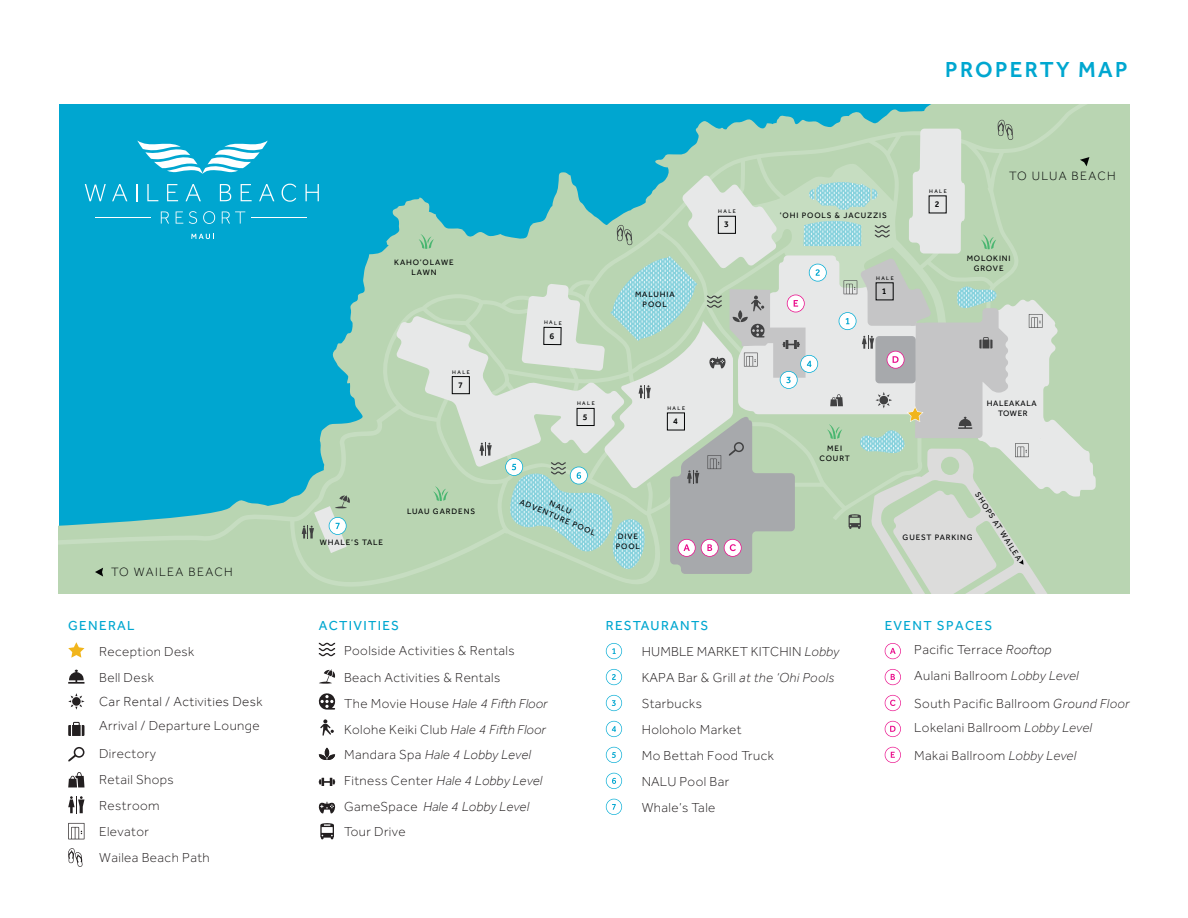
<style>
.page{position:relative;width:1188px;height:918px;background:#fff}
.page>*{position:absolute;margin:0;border:0;box-sizing:border-box;transform-origin:0 0}
.t1{font:500 22.5px "Effra";letter-spacing:.1em;color:#00a7d0}
.t2{font:300 13.5px/26px "Effra";letter-spacing:.03em;color:#231f20}
.t3{font:italic 300 13.5px/25.7px "Effra";letter-spacing:.01em;color:#231f20}
.t4{font:13.5px "Effra";letter-spacing:.1em;color:#00a7d0}
.t5{font:300 12.45px "Effra";letter-spacing:.11em;color:#020304}
.t6{font:500 8.85px "Effra";color:#020304}
.t7{font:8.1px/10.2px "Effra";letter-spacing:.11em;color:#020304;text-align:center}
.t8{font:8.1px/10.2px "Effra";letter-spacing:.07em;color:#020304;text-align:center}
.t9{font:5.4px "Effra";letter-spacing:.27em;color:#020304}
.s1{font-family:"Helvetica"}
.s2{font-style:normal}
.s3{font-weight:400;color:#00a7d0}
.s4{font-style:italic}
</style>
<div class="page">
<svg style="left:68px;top:642px;width:16px;height:16px"></svg>
<svg style="left:68px;top:670px;width:16px;height:14px"></svg>
<svg style="left:68px;top:693px;width:16px;height:17px"></svg>
<svg style="left:68px;top:722px;width:16px;height:14px"></svg>
<svg style="left:68px;top:747px;width:16px;height:15px"></svg>
<svg style="left:68px;top:772px;width:16px;height:15px"></svg>
<svg style="left:68px;top:796px;width:16px;height:17px"></svg>
<svg style="left:68px;top:823px;width:16px;height:16px"></svg>
<svg style="left:68px;top:848px;width:14px;height:19px"></svg>
<svg style="left:319px;top:643px;width:16px;height:13px"></svg>
<svg style="left:319px;top:669px;width:17px;height:15px"></svg>
<svg style="left:318px;top:693px;width:17px;height:17px"></svg>
<svg style="left:320px;top:719px;width:14px;height:17px"></svg>
<svg style="left:319px;top:748px;width:16px;height:12px"></svg>
<svg style="left:319px;top:778px;width:16px;height:8px"></svg>
<svg style="left:319px;top:802px;width:16px;height:12px"></svg>
<svg style="left:320px;top:823px;width:14px;height:16px"></svg>
<svg style="left:606px;top:643px;width:16px;height:16px"></svg>
<svg style="left:606px;top:669px;width:16px;height:16px"></svg>
<svg style="left:606px;top:695px;width:16px;height:16px"></svg>
<svg style="left:606px;top:721px;width:16px;height:16px"></svg>
<svg style="left:606px;top:747px;width:16px;height:16px"></svg>
<svg style="left:606px;top:773px;width:16px;height:16px"></svg>
<svg style="left:606px;top:799px;width:16px;height:16px"></svg>
<svg style="left:885px;top:643px;width:16px;height:16px"></svg>
<svg style="left:885px;top:669px;width:16px;height:16px"></svg>
<svg style="left:885px;top:695px;width:16px;height:16px"></svg>
<svg style="left:885px;top:721px;width:16px;height:16px"></svg>
<svg style="left:885px;top:747px;width:16px;height:16px"></svg>
<svg style="left:59px;top:104px;width:1070px;height:483px;background:#36b3c7"></svg>
<svg style="left:95px;top:568px;width:8px;height:9px"></svg>
<svg style="left:302px;top:495px;width:49px;height:58px;background:#bfd4be"></svg>
<svg style="left:85px;top:184px;width:21px;height:17px"></svg>
<svg style="left:112px;top:184px;width:15px;height:17px"></svg>
<svg style="left:136px;top:184px;width:1px;height:17px"></svg>
<svg style="left:147px;top:184px;width:11px;height:17px"></svg>
<svg style="left:167px;top:184px;width:11px;height:17px"></svg>
<svg style="left:186px;top:184px;width:15px;height:17px"></svg>
<svg style="left:220px;top:184px;width:11px;height:17px"></svg>
<svg style="left:241px;top:184px;width:11px;height:17px"></svg>
<svg style="left:259px;top:184px;width:15px;height:17px"></svg>
<svg style="left:282px;top:184px;width:14px;height:18px"></svg>
<svg style="left:306px;top:184px;width:13px;height:17px"></svg>
<svg style="left:191px;top:234px;width:23px;height:5px"></svg>
<svg style="left:161px;top:212px;width:8px;height:12px"></svg>
<svg style="left:176px;top:212px;width:7px;height:12px"></svg>
<svg style="left:189px;top:211px;width:8px;height:13px"></svg>
<svg style="left:203px;top:211px;width:12px;height:13px"></svg>
<svg style="left:222px;top:212px;width:23px;height:12px"></svg>
<hr style="left:95px;top:217px;width:55px;height:1px;background:#fff">
<hr style="left:251px;top:217px;width:56px;height:1px;background:#fff">
<svg style="left:137px;top:140px;width:131px;height:34px"></svg>
<svg style="left:396px;top:120px;width:708px;height:474px;background:#b3d2c3"></svg>
<p class="t5" style="left:111px;top:565px;width:123px">TO WAILEA BEACH</p>
<p class="t4" style="left:68px;top:618px;width:68px">GENERAL</p>
<p class="t2" style="left:99px;top:638px;width:97px">Reception Desk<br>Bell Desk</p>
<p class="t2" style="left:99px;top:689px;width:165px;line-height:24.2px">Car Rental / Activities Desk<br>Arrival / Departure Lounge</p>
<p class="t2" style="left:99px;top:740px;width:112px">Directory<br>Retail Shops<br>Restroom<br>Elevator<br>Wailea Beach Path</p>
<h1 class="t1" style="left:945px;top:56px;width:184px">PROPERTY MAP</h1>
<p class="t7" style="left:394px;top:257px;width:61px">KAHO’OLAWE<br>LAWN</p>
<p class="t9" style="left:452px;top:369px;width:19px">HALE</p>
<p class="t6" style="left:458px;top:380px;width:6px">7</p>
<p class="t7" style="left:320px;top:537px;width:65px">WHALE’S TALE</p>
<p class="t7" style="left:407px;top:506px;width:70px">LUAU GARDENS</p>
<p class="t9" style="left:544px;top:319px;width:19px;rotate:1deg">HALE</p>
<p class="t7" style="left:635px;top:289px;width:41px">MALUHIA<br>POOL</p>
<p class="t9" style="left:577px;top:400px;width:19px">HALE</p>
<p class="t6" style="left:583px;top:411px;width:6px">5</p>
<p class="t9" style="left:667px;top:405px;width:19px">HALE</p>
<p class="t6" style="left:673px;top:416px;width:6px">4</p>
<p class="t7" style="left:522px;top:497px;width:83px;rotate:23deg">ADVENTURE POOL</p>
<p class="t7" style="left:552px;top:498px;width:25px;rotate:23deg">NALU</p>
<p class="t7" style="left:616px;top:531px;width:26px;text-align:left">DIVE<br>POOL</p>
<p class="t9" style="left:718px;top:208px;width:19px">HALE</p>
<p class="t6" style="left:724px;top:219px;width:6px">3</p>
<p class="t7" style="left:780px;top:210px;width:109px"><span class="s1">ʻ</span>OHI POOLS &amp; JACUZZIS</p>
<p class="t9" style="left:876px;top:275px;width:19px">HALE</p>
<p class="t6" style="left:882px;top:286px;width:6px">1</p>
<p class="t9" style="left:929px;top:188px;width:19px">HALE</p>
<p class="t6" style="left:935px;top:199px;width:6px">2</p>
<p class="t5" style="left:1009px;top:169px;width:108px">TO ULUA BEACH</p>
<p class="t7" style="left:967px;top:253px;width:45px">MOLOKINI<br>GROVE</p>
<p class="t7" style="left:819px;top:443px;width:32px">MEI<br>COURT</p>
<p class="t8" style="left:987px;top:398px;width:51px">HALEAKALA<br>TOWER</p>
<p class="t7" style="left:982px;top:490px;width:81px;rotate:58deg">SHOPS AT WAILEA</p>
<p class="t7" style="left:903px;top:533px;width:72px">GUEST PARKING</p>
<p class="t4" style="left:319px;top:618px;width:82px">ACTIVITIES</p>
<p class="t2" style="left:344px;top:636px;width:172px;line-height:27.5px">Poolside Activities &amp; Rentals<br>Beach Activities &amp; Rentals</p>
<p class="t3" style="left:344px;top:691px;width:205px"><span class="s2">The Movie House</span> Hale 4 Fifth Floor<br><span class="s2">Kolohe Keiki Club</span> Hale 4 Fifth Floor<br><span class="s2">Mandara Spa</span> Hale 4 Lobby Level<br><span class="s2">Fitness Center</span> Hale 4 Lobby Level<br><span class="s2">GameSpace</span> Hale 4 Lobby Level<br><span class="s2">Tour Drive</span></p>
<p class="t2" style="left:642px;top:613px;width:199px;text-indent:-36px"><span class="s3">RESTAURANTS<br></span>HUMBLE MARKET KITCHIN <span class="s4">Lobby<br></span>KAPA Bar &amp; Grill <span class="s4">at the ‘Ohi Pools<br></span>Starbucks<br>Holoholo Market<br>Mo Bettah Food Truck<br>NALU Pool Bar<br>Whale’s Tale</p>
<p class="t2" style="left:914px;top:614px;width:139px;line-height:24px;text-indent:-30px"><span class="s3">EVENT SPACES<br></span>Pacific Terrace <span class="s4">Rooftop</span></p>
<p class="t2" style="left:914px;top:662px;width:217px;line-height:27.8px">Aulani Ballroom <span class="s4">Lobby Level<br></span>South Pacific Ballroom <span class="s4">Ground Floor</span></p>
<p class="t2" style="left:914px;top:714px;width:179px;line-height:27.8px">Lokelani Ballroom <span class="s4">Lobby Level<br></span>Makai Ballroom <span class="s4">Lobby Level</span></p>
</div>
